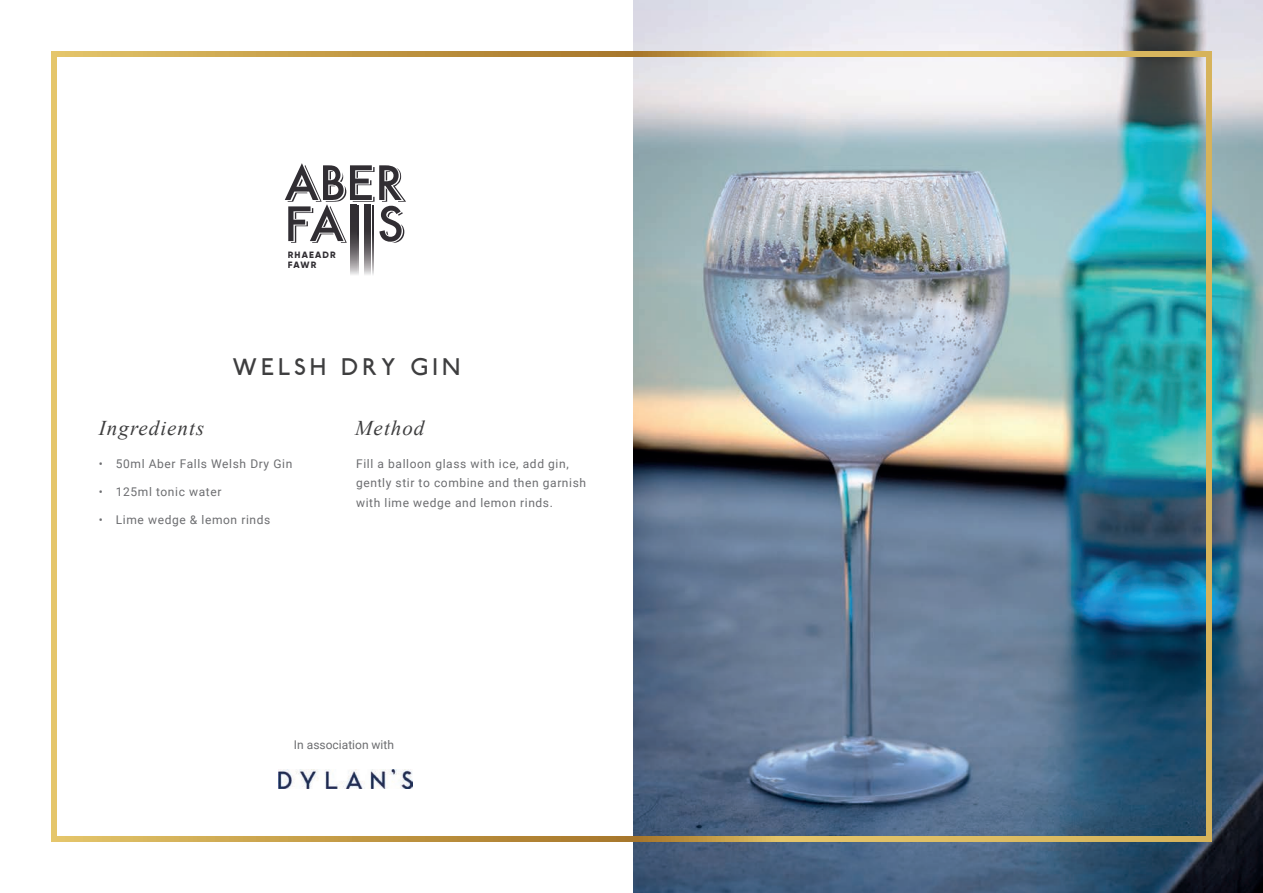
<style>
.page{position:relative;width:1263px;height:893px;background:#fff}
.page>*{position:absolute;margin:0;border:0;box-sizing:border-box;transform-origin:0 0}
.t1{font:24px "Railway";letter-spacing:.2em;color:#3e3e3f}
.t2{font:italic 21px "Times New Roman";letter-spacing:.05em;color:#3e3e3f}
.t3{font:12px/19.5px "Roboto";letter-spacing:.05em;color:#6c6d70}
.t4{font:12px "Roboto";color:#6c6d70}
.t5{font:800 9.15px/10.5px "Gilroy";letter-spacing:.125em;color:#312e33}
</style>
<div class="page">
<img style="left:633px;top:0;width:630px;height:893px">
<img style="left:279px;top:770px;width:133px;height:19px">
<img style="left:357px;top:243px;width:2px;height:32px">
<img style="left:372px;top:243px;width:1px;height:32px">
<img style="left:350px;top:243px;width:6px;height:32px">
<img style="left:365px;top:243px;width:6px;height:32px">
<svg style="left:285px;top:163px;width:121px;height:80px"></svg>
<p class="t5" style="left:288px;top:249px;width:49px">RHAEADR<br>FAWR</p>
<h1 class="t1" style="left:233px;top:352px;width:229px">WELSH DRY GIN</h1>
<h2 class="t2" style="left:99px;top:413px;width:107px">Ingredients</h2>
<p class="t3" style="left:99px;top:453px;width:195px">• 50ml Aber Falls Welsh Dry Gin</p>
<p class="t3" style="left:99px;top:481px;width:124px">• 125ml tonic water</p>
<p class="t3" style="left:99px;top:510px;width:173px">• Lime wedge &amp; lemon rinds</p>
<h2 class="t2" style="left:355px;top:413px;width:71px">Method</h2>
<p class="t3" style="left:356px;top:453px;width:231px">Fill a balloon glass with ice, add gin, gently stir to combine and then garnish with lime wedge and lemon rinds.</p>
<p class="t4" style="left:294px;top:736px;width:102px">In association with</p>
</div>
